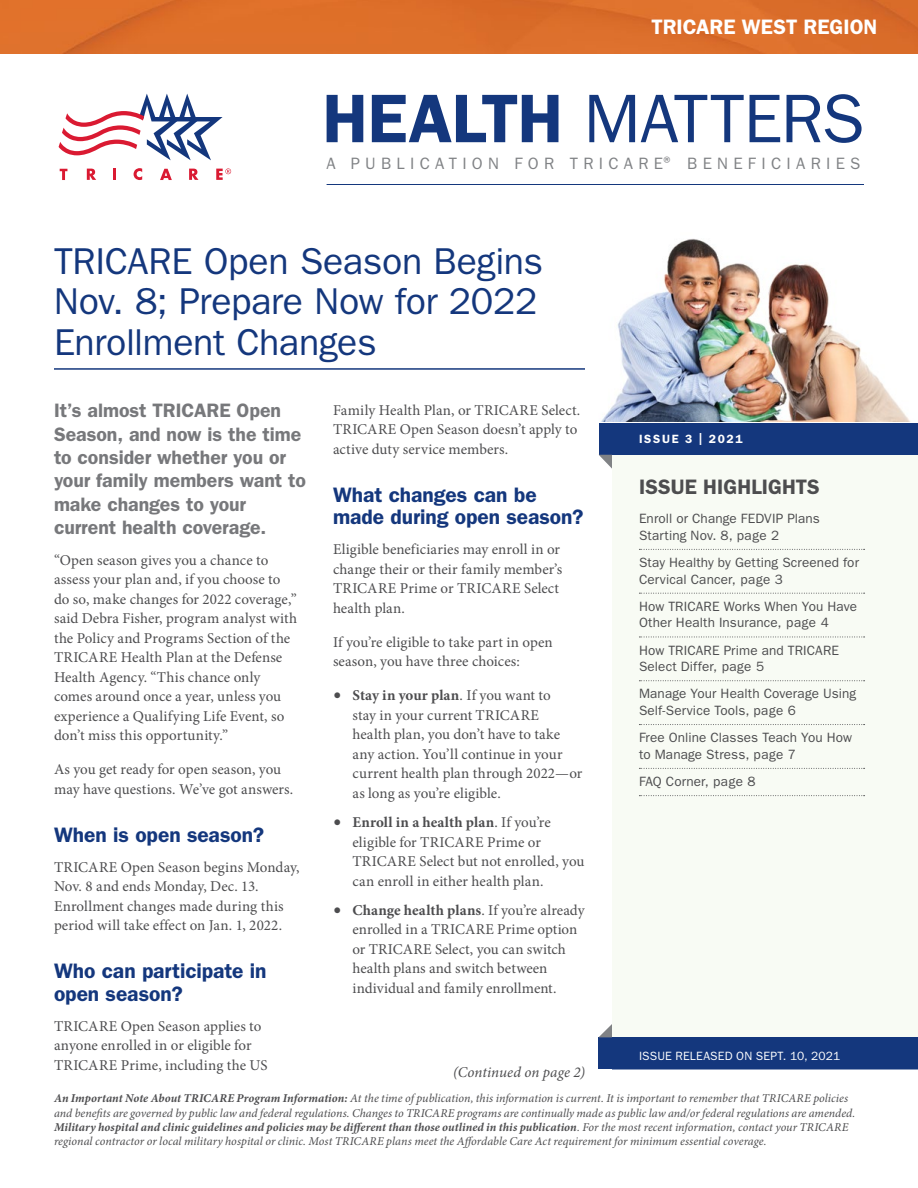
<style>
.page{position:relative;width:918px;height:1188px;background:#fff}
.page>*{position:absolute;margin:0;border:0;box-sizing:border-box;transform-origin:0 0}
.t1{font:69px "ITC Franklin Gothic Std";letter-spacing:-.015em;color:#14377d}
.H1_-_Light_Blue_Unde{font:37.5px/40.5px "ITC Franklin Gothic Std";letter-spacing:-.01em;color:#14377d}
.S1_-_Dark_BLue{font:600 21px/22.5px "ITC Franklin Gothic Std";color:#14377d}
.t2{font:600 21px "ITC Franklin Gothic Std";color:#fff}
.TOC_Header{font:600 21px "ITC Franklin Gothic Std";color:#4d4d4f}
.Cover_Article_Lead_I{font:600 19.5px/23.4px "ITC Franklin Gothic Std";color:#77787b}
.t3{font:16.5px "ITC Franklin Gothic Std";letter-spacing:.32em;color:#808285}
.t4{font:15px/19.5px "Minion Pro";letter-spacing:.005em;color:#4d4d4f}
.t5{font:italic 15px "Minion Pro";letter-spacing:.005em;color:#4d4d4f}
.TOC_Dotted_Underline{font:13.5px/16.5px "ITC Franklin Gothic Std";letter-spacing:.01em;color:#4d4d4f}
.t6{font:italic 12px/14.4px "Minion Pro";color:#4d4d4f}
.Issue{font:12px "ITC Franklin Gothic Std";letter-spacing:.01em;color:#fff}
.t7{font:600 12px "ITC Franklin Gothic Std";letter-spacing:.14em;color:#fff}
.s1{font-weight:600}
.s2{font-size:15px}
.s3{font-size:21.75px}
.s4{font-weight:700}
</style>
<div class="page">
<hr style="left:327px;top:184px;width:537px;height:1px;background:#14377d">
<div style="left:0;top:0;width:918px;height:54px;background:#dd702b"></div>
<div style="left:612px;top:433px;width:306px;height:633px;background:#f8fbf4"></div>
<div style="left:612px;top:1064px;width:306px;height:6px;background:#899abd"></div>
<div style="left:599px;top:423px;width:319px;height:32px;background:#14377d"></div>
<svg style="left:599px;top:455px;width:13px;height:14px"></svg>
<svg style="left:59px;top:94px;width:164px;height:66px"></svg>
<svg style="left:60px;top:169px;width:7px;height:11px"></svg>
<svg style="left:87px;top:169px;width:9px;height:11px"></svg>
<svg style="left:113px;top:169px;width:3px;height:11px"></svg>
<svg style="left:134px;top:168px;width:8px;height:12px"></svg>
<svg style="left:160px;top:169px;width:12px;height:11px"></svg>
<svg style="left:189px;top:169px;width:10px;height:11px"></svg>
<svg style="left:216px;top:168px;width:15px;height:12px"></svg>
<hr style="left:54px;top:368px;width:531px;height:2px;background:#14377d">
<svg style="left:639px;top:549px;width:226px;height:1px"></svg>
<svg style="left:639px;top:593px;width:226px;height:1px"></svg>
<svg style="left:639px;top:637px;width:226px;height:1px"></svg>
<svg style="left:639px;top:680px;width:226px;height:1px"></svg>
<svg style="left:639px;top:724px;width:226px;height:1px"></svg>
<svg style="left:639px;top:768px;width:226px;height:1px"></svg>
<svg style="left:639px;top:795px;width:226px;height:1px"></svg>
<div style="left:598px;top:1037px;width:320px;height:32px;background:#14377d"></div>
<svg style="left:599px;top:1024px;width:13px;height:13px"></svg>
<img style="left:601px;top:238px;width:309px;height:183px">
<h3 class="t2" style="left:652px;top:15px;width:227px">TRICARE WEST REGION</h3>
<h1 class="t1" style="left:322px;top:79px;width:544px"><span class="s1">HEALTH</span> MATTERS</h1>
<p class="t3" style="left:326px;top:153px;width:535px">A PUBLICATION FOR TRICARE<span class="s2">®</span> BENEFICIARIES</p>
<p class="H1_-_Light_Blue_Unde" style="left:54px;top:241px;width:491px">TRICARE Open Season Begins<br>Nov. 8; Prepare Now for 2022<br>Enrollment Changes</p>
<p class="Cover_Article_Lead_I" style="left:54px;top:399px;width:253px">It’s almost TRICARE Open<br>Season, and now is the time to consider whether you or your family members want to make changes to your current health coverage.</p>
<p class="t4" style="left:54px;top:550px;width:245px">“Open season gives you a chance to assess your plan and, if you choose to do so, make changes for 2022 coverage,” said Debra Fisher, program analyst with the Policy and Programs Section of the TRICARE Health Plan at the Defense Health Agency. “This chance only comes around once a year, unless you experience a Qualifying Life Event, so don’t miss this opportunity.”</p>
<p class="t4" style="left:54px;top:760px;width:241px">As you get ready for open season, you may have questions. We’ve got answers.</p>
<p class="S1_-_Dark_BLue" style="left:54px;top:823px;width:212px">When is open season?</p>
<p class="t4" style="left:54px;top:857px;width:247px">TRICARE Open Season begins Monday, Nov. 8 and ends Monday, Dec. 13.<br>Enrollment changes made during this period will take effect on Jan. 1, 2022.</p>
<p class="S1_-_Dark_BLue" style="left:54px;top:960px;width:214px">Who can participate in open season?</p>
<p class="t4" style="left:54px;top:1016px;width:215px">TRICARE Open Season applies to anyone enrolled in or eligible for<br>TRICARE Prime, including the US</p>
<p class="t4" style="left:333px;top:400px;width:249px">Family Health Plan, or TRICARE Select.<br>TRICARE Open Season doesn’t apply to active duty service members.</p>
<p class="S1_-_Dark_BLue" style="left:333px;top:483px;width:252px">What changes can be made during open season?</p>
<p class="t4" style="left:333px;top:540px;width:231px">Eligible beneficiaries may enroll in or change their or their family member’s<br>TRICARE Prime or TRICARE Select health plan.</p>
<p class="t4" style="left:333px;top:632px;width:221px">If you’re eligible to take part in open season, you have three choices:</p>
<p class="t4" style="left:352px;top:686px;width:232px;text-indent:-20px"><span class="s3">•</span> <span class="s4">Stay in your plan</span>. If you want to<br>stay in your current TRICARE<br>health plan, you don’t have to take any action. You’ll continue in your current health plan through 2022—or as long as you’re eligible.</p>
<p class="t4" style="left:352px;top:813px;width:234px;text-indent:-20px"><span class="s3">•</span> <span class="s4">Enroll in a health plan</span>. If you’re eligible for TRICARE Prime or TRICARE Select but not enrolled, you can enroll in either health plan.</p>
<p class="t4" style="left:352px;top:901px;width:234px;text-indent:-20px"><span class="s3">•</span> <span class="s4">Change health plans</span>. If you’re already enrolled in a TRICARE Prime option or TRICARE Select, you can switch health plans and switch between individual and family enrollment.</p>
<p class="t5" style="left:453px;top:1062px;width:133px">(Continued on page 2)</p>
<p class="t7" style="left:639px;top:432px;width:105px">ISSUE 3 | 2021</p>
<p class="TOC_Header" style="left:639px;top:474px;width:182px">ISSUE HIGHLIGHTS</p>
<p class="TOC_Dotted_Underline" style="left:639px;top:511px;width:182px">Enroll or Change FEDVIP Plans<br>Starting Nov. 8, page 2</p>
<p class="TOC_Dotted_Underline" style="left:639px;top:554px;width:222px">Stay Healthy by Getting Screened for<br>Cervical Cancer, page 3</p>
<p class="TOC_Dotted_Underline" style="left:639px;top:598px;width:220px">How TRICARE Works When You Have<br>Other Health Insurance, page 4</p>
<p class="TOC_Dotted_Underline" style="left:639px;top:642px;width:202px">How TRICARE Prime and TRICARE<br>Select Differ, page 5</p>
<p class="TOC_Dotted_Underline" style="left:639px;top:686px;width:219px">Manage Your Health Coverage Using<br>Self-Service Tools, page 6</p>
<p class="TOC_Dotted_Underline" style="left:639px;top:730px;width:215px">Free Online Classes Teach You How to Manage Stress, page 7</p>
<p class="TOC_Dotted_Underline" style="left:639px;top:773px;width:118px">FAQ Corner, page 8</p>
<p class="Issue" style="left:639px;top:1049px;width:203px">ISSUE RELEASED ON SEPT. 10, 2021</p>
<p class="t6" style="left:54px;top:1091px;width:803px"><span class="s4">An Important Note About TRICARE Program Information:</span> At the time of publication, this information is current. It is important to remember that TRICARE policies and benefits are governed by public law and federal regulations. Changes to TRICARE programs are continually made as public law and/or federal regulations are amended.<br><span class="s4">Military hospital and clinic guidelines and policies may be different than those outlined in this publication</span>. For the most recent information, contact your TRICARE regional contractor or local military hospital or clinic. Most TRICARE plans meet the Affordable Care Act requirement for minimum essential coverage.</p>
</div>
